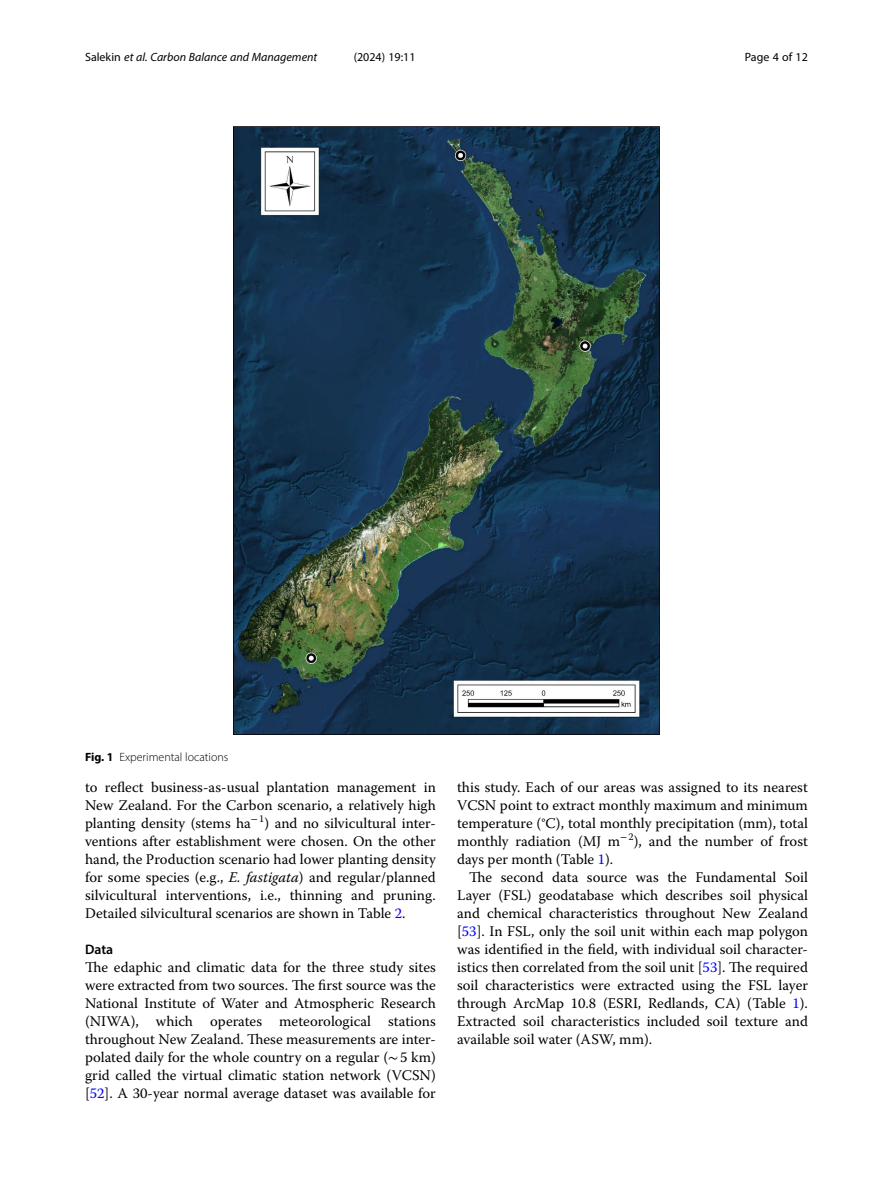
<style>
.page{position:relative;width:893px;height:1191px;background:#fff}
.page>*{position:absolute;margin:0;border:0;box-sizing:border-box;transform-origin:0 0}
.Body_Text_Indent{font:14.7px/18px "Warnock Pro";color:#000;text-align:justify}
.Body_Text{font:14.7px/18px "Warnock Pro";color:#000;text-align:justify}
.Head_2{font:600 13.8px "Myriad Pro";color:#000}
.t1{font:italic 12px "Myriad Pro";color:#000}
.Figure_Caption{font:300 12px "Myriad Pro";color:#000}
.t2{font:12px "Myriad Pro";color:#000}
.s1{font-style:normal}
.s2{font-weight:700}
.s3{font-style:italic}
.s4{color:#00f}
.s5{font-family:"STIX"}
</style>
<div class="page">
<img style="left:234px;top:126px;width:425px;height:608px">
<p class="t1" style="left:85px;top:50px;width:234px"><span class="s1">Salekin</span> et al. Carbon Balance and Management</p>
<p class="t2" style="left:354px;top:50px;width:63px">(2024) 19:11</p>
<p class="t2" style="left:745px;top:50px;width:65px">Page 4 of 12</p>
<p class="Figure_Caption" style="left:85px;top:750px;width:145px"><span class="s2">Fig. 1</span> Experimental locations</p>
<p class="Body_Text_Indent" style="left:85px;top:778px;width:352px">to reflect business-as-usual plantation management in New Zealand. For the Carbon scenario, a relatively high planting density (stems ha<sup>−</sup><sup>1</sup>) and no silvicultural inter&shy;ventions after establishment were chosen. On the other hand, the Production scenario had lower planting density for some species (e.g., <span class="s3">E. fastigata</span>) and regular/planned silvicultural interventions, i.e., thinning and pruning.<br>Detailed silvicultural scenarios are shown in Table <span class="s4">2</span>.</p>
<p class="Head_2" style="left:85px;top:941px;width:30px">Data</p>
<p class="Body_Text" style="left:85px;top:958px;width:352px">The edaphic and climatic data for the three study sites were extracted from two sources. The first source was the National Institute of Water and Atmospheric Research (NIWA), which operates meteorological stations throughout New Zealand. These measurements are inter&shy;polated daily for the whole country on a regular (<span class="s5">∼</span>5 km) grid called the virtual climatic station network (VCSN) [<span class="s4">52</span>]. A 30-year normal average dataset was available for</p>
<p class="Body_Text" style="left:457px;top:778px;width:352px">this study. Each of our areas was assigned to its nearest VCSN point to extract monthly maximum and minimum temperature (°C), total monthly precipitation (mm), total monthly radiation (MJ m<sup>−</sup><sup>2</sup>), and the number of frost days per month (Table <span class="s4">1</span>).</p>
<p class="Body_Text_Indent" style="left:457px;top:868px;width:352px;text-indent:12px">The second data source was the Fundamental Soil Layer (FSL) geodatabase which describes soil physical and chemical characteristics throughout New Zealand [<span class="s4">53</span>]. In FSL, only the soil unit within each map polygon was identified in the field, with individual soil character&shy;istics then correlated from the soil unit [<span class="s4">53</span>]. The required soil characteristics were extracted using the FSL layer through ArcMap 10.8 (ESRI, Redlands, CA) (Table <span class="s4">1</span>).<br>Extracted soil characteristics included soil texture and available soil water (ASW, mm).</p>
</div>
